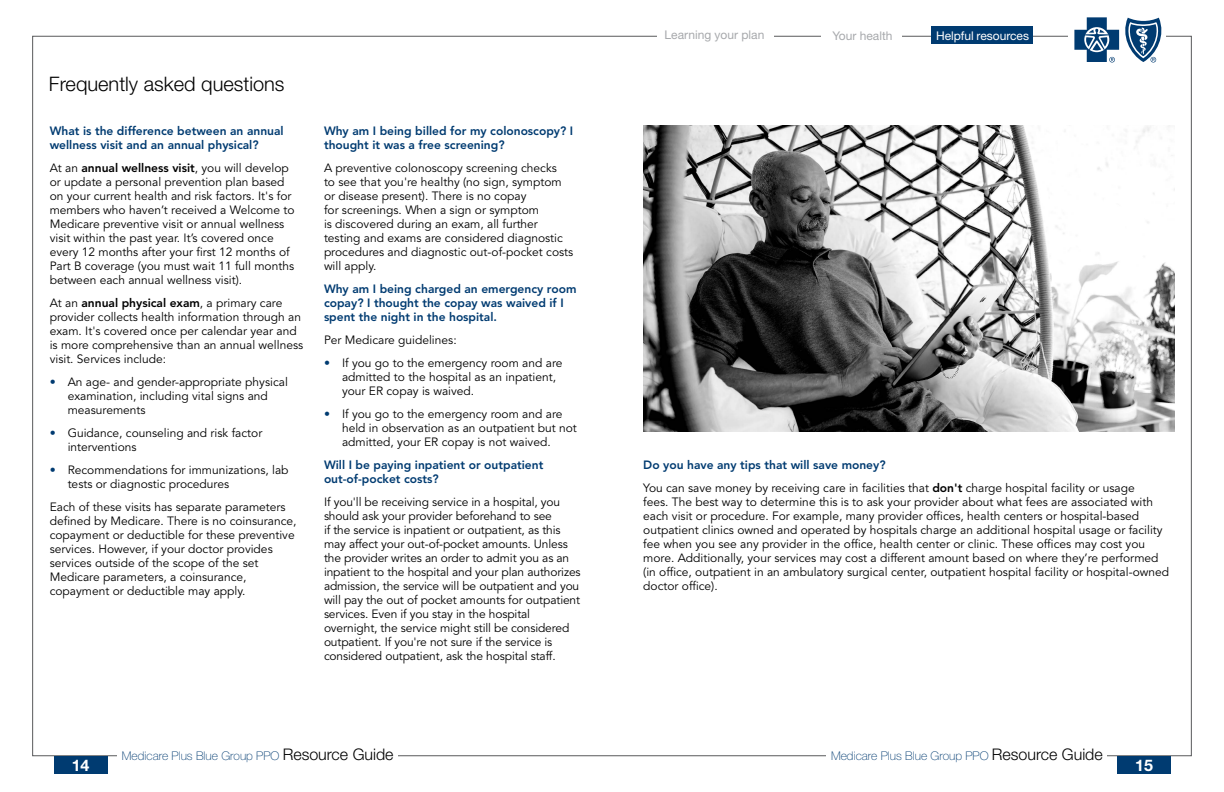
<style>
.page{position:relative;width:1224px;height:792px;background:#fff}
.page>*{position:absolute;margin:0;border:0;box-sizing:border-box;transform-origin:0 0}
.t1{font:300 20px "Helvetica Neue LT Std";color:#000}
.t2{font:700 16px "Helvetica Neue LT Std";color:#fff}
.t3{font:12px/14px "Avenir LT Std";color:#000}
.t4{font:800 12px/14px "Avenir LT Std";color:#003b71}
.t5{font:100 12px "Helvetica Neue LT Std";color:#003b71}
.t6{font:12px "Helvetica Neue LT Std";color:#fff}
.t7{font:12px "Helvetica Neue LT Std";color:#a7a9ac}
.s1{font-weight:800}
.s2{font-weight:800;color:#003b71}
.s3{font-weight:300;font-size:16px;color:#000}
</style>
<div class="page">
<img style="left:644px;top:125px;width:530px;height:307px">
<svg style="left:1074px;top:17px;width:88px;height:46px"></svg>
<div style="left:54px;top:756px;width:53px;height:18px;background:#003b71"></div>
<div style="left:1117px;top:756px;width:54px;height:18px;background:#003b71"></div>
<div style="left:932px;top:26px;width:101px;height:18px;background:#003b71"></div>
<h1 class="t1" style="left:49px;top:71px;width:237px">Frequently asked questions</h1>
<p class="t4" style="left:50px;top:124px;width:236px">What is the difference between an annual wellness visit and an annual physical?</p>
<p class="t3" style="left:50px;top:161px;width:246px">At an <span class="s1">annual wellness visit</span>, you will develop or update a personal prevention plan based on your current health and risk factors. It's for members who haven’t received a Welcome to Medicare preventive visit or annual wellness visit within the past year. It’s covered once every 12 months after your first 12 months of Part B coverage (you must wait 11 full months between each annual wellness visit).</p>
<p class="t3" style="left:50px;top:296px;width:255px">At an <span class="s1">annual physical exam</span>, a primary care provider collects health information through an exam. It's covered once per calendar year and is more comprehensive than an annual wellness visit. Services include:</p>
<p class="t3" style="left:68px;top:376px;width:222px;text-indent:-18px"><span class="s2">•</span> An age- and gender-appropriate physical examination, including vital signs and measurements</p>
<p class="t3" style="left:68px;top:427px;width:196px;text-indent:-18px"><span class="s2">•</span> Guidance, counseling and risk factor interventions</p>
<p class="t3" style="left:68px;top:464px;width:222px;text-indent:-18px"><span class="s2">•</span> Recommendations for immunizations, lab tests or diagnostic procedures</p>
<p class="t3" style="left:50px;top:501px;width:248px">Each of these visits has separate parameters defined by Medicare. There is no coinsurance, copayment or deductible for these preventive services. However, if your doctor provides services outside of the scope of the set Medicare parameters, a coinsurance, copayment or deductible may apply.</p>
<p class="t4" style="left:324px;top:124px;width:251px">Why am I being billed for my colonoscopy? I thought it was a free screening?</p>
<p class="t3" style="left:324px;top:161px;width:251px">A preventive colonoscopy screening checks<br>to see that you're healthy (no sign, symptom or disease present). There is no copay<br>for screenings. When a sign or symptom<br>is discovered during an exam, all further testing and exams are considered diagnostic procedures and diagnostic out-of-pocket costs will apply.</p>
<p class="t4" style="left:324px;top:282px;width:254px">Why am I being charged an emergency room copay? I thought the copay was waived if I spent the night in the hospital.</p>
<p class="t3" style="left:324px;top:333px;width:134px">Per Medicare guidelines:</p>
<p class="t3" style="left:342px;top:356px;width:222px;text-indent:-18px"><span class="s2">•</span> If you go to the emergency room and are admitted to the hospital as an inpatient, your ER copay is waived.</p>
<p class="t3" style="left:342px;top:407px;width:236px;text-indent:-18px"><span class="s2">•</span> If you go to the emergency room and are held in observation as an outpatient but not admitted, your ER copay is not waived.</p>
<p class="t4" style="left:324px;top:458px;width:221px">Will I be paying inpatient or outpatient out-of-pocket costs?</p>
<p class="t3" style="left:324px;top:495px;width:258px">If you'll be receiving service in a hospital, you should ask your provider beforehand to see<br>if the service is inpatient or outpatient, as this may affect your out-of-pocket amounts. Unless the provider writes an order to admit you as an inpatient to the hospital and your plan authorizes admission, the service will be outpatient and you will pay the out of pocket amounts for outpatient services. Even if you stay in the hospital overnight, the service might still be considered outpatient. If you're not sure if the service is considered outpatient, ask the hospital staff.</p>
<p class="t7" style="left:665px;top:28px;width:101px">Learning your plan</p>
<p class="t7" style="left:832px;top:28px;width:62px">Your health</p>
<p class="t6" style="left:936px;top:28px;width:95px">Helpful resources</p>
<p class="t6" style="left:941px;top:28px;width:78px">Good to know</p>
<p class="t3" style="left:643px;top:454px;width:493px;line-height:23px"><span class="s2">Do you have any tips that will save money?<br></span>You can save money by receiving care in facilities that <span class="s1">don't</span> charge hospital facility or usage</p>
<p class="t3" style="left:643px;top:496px;width:527px">fees. The best way to determine this is to ask your provider about what fees are associated with each visit or procedure. For example, many provider offices, health centers or hospital-based outpatient clinics owned and operated by hospitals charge an additional hospital usage or facility fee when you see any provider in the office, health center or clinic. These offices may cost you more. Additionally, your services may cost a different amount based on where they’re performed (in office, outpatient in an ambulatory surgical center, outpatient hospital facility or hospital-owned doctor office).</p>
<p class="t5" style="left:122px;top:749px;width:273px">Medicare Plus Blue Group PPO <span class="s3">Resource Guide</span></p>
<p class="t5" style="left:831px;top:749px;width:273px">Medicare Plus Blue Group PPO <span class="s3">Resource Guide</span></p>
<h2 class="t2" style="left:72px;top:755px;width:19px">14</h2>
<h2 class="t2" style="left:1135px;top:755px;width:19px">15</h2>
</div>
